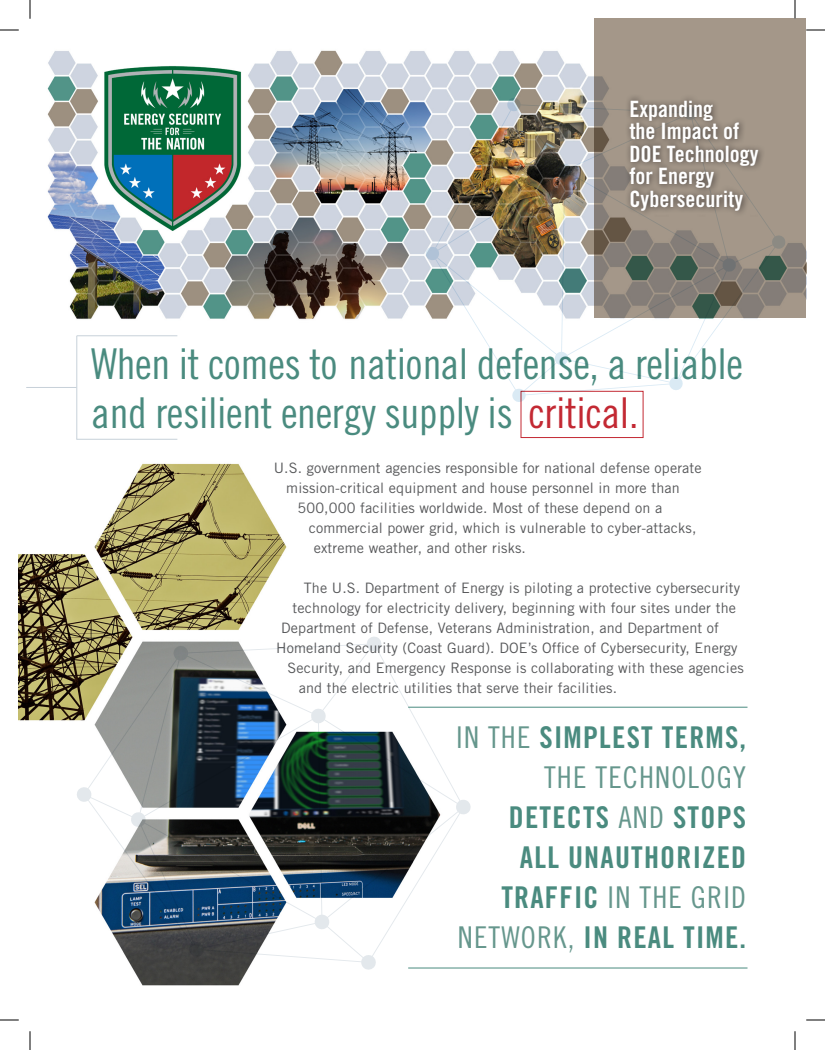
<style>
.page{position:relative;width:825px;height:1050px;background:#fff}
.page>*{position:absolute;margin:0;border:0;box-sizing:border-box;transform-origin:0 0}
.t1{font:42.5px/48.8px "Trade Gothic LT Std Cn 18";letter-spacing:-.01em;color:#4a8b7f}
.t2{font:30px/40px "Trade Gothic LT Std Bd Cn 20";letter-spacing:.04em;color:#4a8b7f;text-align:center}
.t3{font:30px "Trade Gothic LT Std Cn 18";letter-spacing:.04em;color:#66978d}
.t4{font:22.5px/22.5px "Trade Gothic LT Std Bd Cn 20";color:#fff}
.t5{font:14.38px "Trade Gothic LT Std";letter-spacing:.01em;color:#57585a}
.s1{color:#c32933}
.s2{font-family:"Trade Gothic LT Std Cn 18";color:#66978d}
.s3{font-family:"Trade Gothic LT Std Bd Cn 20";color:#4a8b7f}
</style>
<div class="page">
<div style="left:521px;top:391px;width:122px;height:47px;border:1px solid #c32933"></div>
<img style="left:19px;top:463px;width:268px;height:523px">
<svg style="left:76px;top:636px;width:396px;height:335px"></svg>
<hr style="left:77px;top:336px;width:1px;height:103px;background:#c7d1d9">
<hr style="left:77px;top:336px;width:100px;height:1px;background:#c7d1d9">
<hr style="left:77px;top:439px;width:100px;height:1px;background:#c7d1d9">
<hr style="left:26px;top:387px;width:51px;height:1px;background:#c7d1d9">
<hr style="left:408px;top:707px;width:340px;height:1px;background:#4a8b7f">
<hr style="left:408px;top:968px;width:340px;height:1px;background:#4a8b7f">
<img style="left:47px;top:50px;width:547px;height:270px">
<div style="left:594px;top:19px;width:212px;height:299px;background:#a49789"></div>
<svg style="left:425px;top:97px;width:361px;height:306px"></svg>
<div style="left:624px;top:94px;width:141px;height:124px;background:#231f20;opacity:.75"></div>
<svg style="left:0;top:29px;width:19px;height:2px"></svg>
<svg style="left:806px;top:29px;width:19px;height:2px"></svg>
<svg style="left:0;top:1019px;width:19px;height:2px"></svg>
<svg style="left:806px;top:1019px;width:19px;height:2px"></svg>
<svg style="left:29px;top:0;width:2px;height:19px"></svg>
<svg style="left:29px;top:1031px;width:2px;height:19px"></svg>
<svg style="left:794px;top:0;width:2px;height:19px"></svg>
<svg style="left:794px;top:1031px;width:2px;height:19px"></svg>
<h3 class="t4" style="left:629px;top:97px;width:131px">Expanding<br>the Impact of<br>DOE Technology for Energy<br>Cybersecurity</h3>
<h1 class="t1" style="left:91px;top:339px;width:653px">When it comes to national defense, a reliable and resilient energy supply is <span class="s1">critical.</span></h1>
<p class="t5" style="left:274px;top:459px;width:430px">U.S. government agencies responsible for national defense operate</p>
<p class="t5" style="left:286px;top:479px;width:395px">mission-critical equipment and house personnel in more than</p>
<p class="t5" style="left:298px;top:499px;width:366px">500,000 facilities worldwide. Most of these depend on a</p>
<p class="t5" style="left:309px;top:519px;width:389px">commercial power grid, which is vulnerable to cyber-attacks,</p>
<p class="t5" style="left:314px;top:539px;width:214px">extreme weather, and other risks.</p>
<p class="t5" style="left:304px;top:579px;width:438px">The U.S. Department of Energy is piloting a protective cybersecurity</p>
<p class="t5" style="left:293px;top:599px;width:445px">technology for electricity delivery, beginning with four sites under the</p>
<p class="t5" style="left:281px;top:619px;width:439px">Department of Defense, Veterans Administration, and Department of</p>
<p class="t5" style="left:276px;top:639px;width:463px">Homeland Security (Coast Guard). DOE’s Office of Cybersecurity, Energy</p>
<p class="t5" style="left:288px;top:659px;width:458px">Security, and Emergency Response is collaborating with these agencies</p>
<p class="t5" style="left:299px;top:679px;width:320px">and the electric utilities that serve their facilities.</p>
<h2 class="t2" style="left:456px;top:717px;width:292px"><span class="s2">IN THE</span> SIMPLEST TERMS,</h2>
<h2 class="t3" style="left:544px;top:760px;width:204px">THE TECHNOLOGY</h2>
<h2 class="t2" style="left:509px;top:797px;width:239px">DETECTS <span class="s2">AND</span> STOPS<br>ALL UNAUTHORIZED</h2>
<h2 class="t3" style="left:501px;top:880px;width:246px"><span class="s3">TRAFFIC</span> IN THE GRID</h2>
<h2 class="t2" style="left:458px;top:917px;width:290px"><span class="s2">NETWORK,</span> IN REAL TIME.</h2>
</div>
